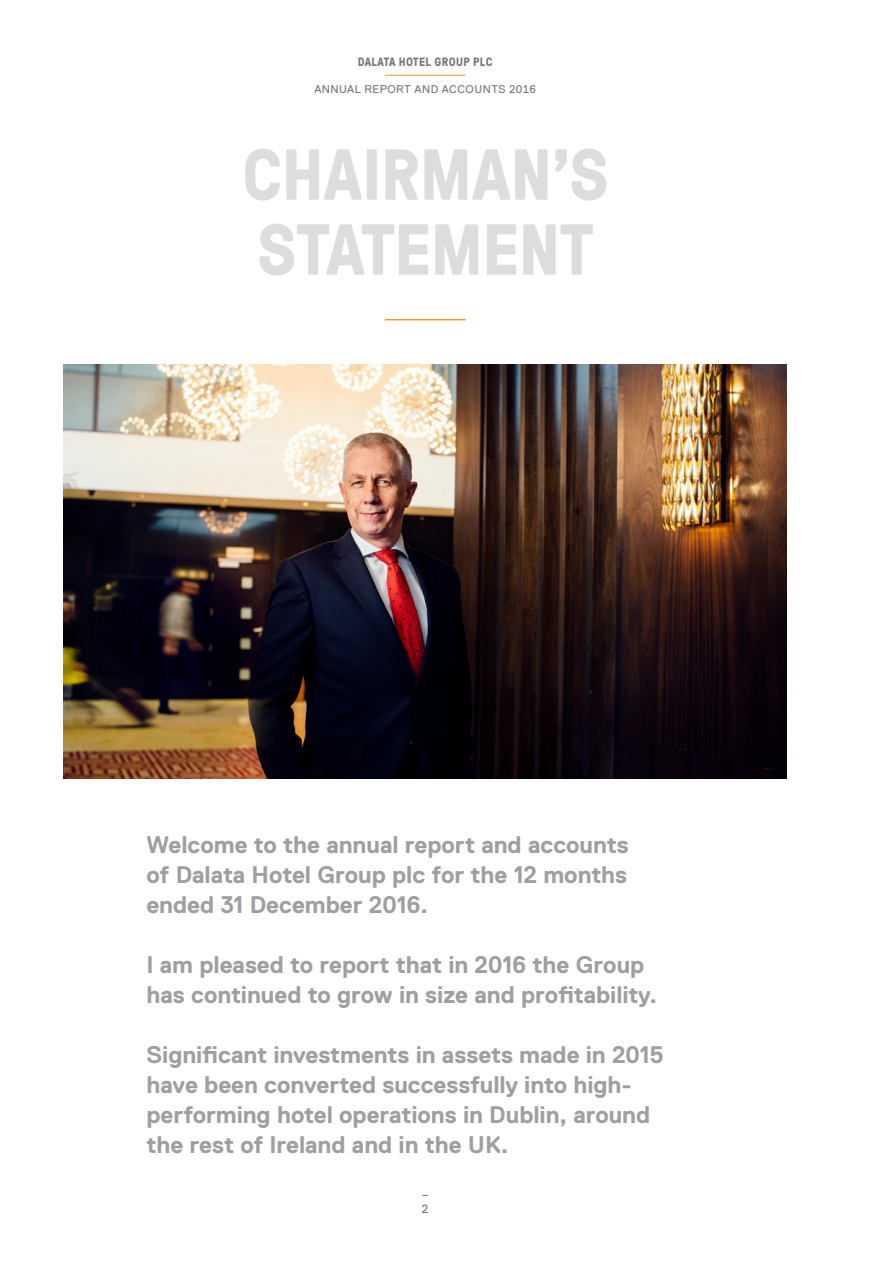
<style>
.page{position:relative;width:893px;height:1263px;background:#fff}
.page>*{position:absolute;margin:0;border:0;box-sizing:border-box;transform-origin:0 0}
.Section_Heading_48pt{font:700 72px/75px "GT Pressura";letter-spacing:-.005em;color:#dcddde}
.Intro_bold_Replica_1{font:700 24px/30px "Replica Std";letter-spacing:-.005em;color:#9d9fa2}
.t1{font:700 12px "GT Pressura";letter-spacing:.03em;color:#77787b}
.t2{font:12px "Replica Std";color:#77787b}
.t3{font:11.25px "Replica Std";letter-spacing:.04em;color:#77787b}
</style>
<div class="page">
<hr style="left:892px;top:0;width:1px;height:1263px;background:#77787b">
<hr style="left:385px;top:75px;width:81px;height:1px;background:#f89728">
<img style="left:64px;top:365px;width:723px;height:414px">
<hr style="left:385px;top:319px;width:81px;height:1px;background:#f89728">
<p class="t1" style="left:358px;top:53px;width:136px">DALATA HOTEL GROUP PLC</p>
<p class="t3" style="left:314px;top:83px;width:223px">ANNUAL REPORT AND ACCOUNTS 2016</p>
<p class="Section_Heading_48pt" style="left:242px;top:134px;width:368px">CHAIRMAN’S<br>STATEMENT</p>
<p class="Intro_bold_Replica_1" style="left:146px;top:829px;width:484px;text-align:justify">Welcome to the annual report and accounts of Dalata Hotel Group plc for the 12 months ended 31 December 2016.</p>
<p class="Intro_bold_Replica_1" style="left:146px;top:949px;width:512px">I am pleased to report that in 2016 the Group has continued to grow in size and profitability.</p>
<p class="Intro_bold_Replica_1" style="left:146px;top:1039px;width:519px">Significant investments in assets made in 2015 have been converted successfully into high&shy;performing hotel operations in Dublin, around the rest of Ireland and in the UK.</p>
<p class="t2" style="left:422px;top:1202px;width:8px">2</p>
</div>
